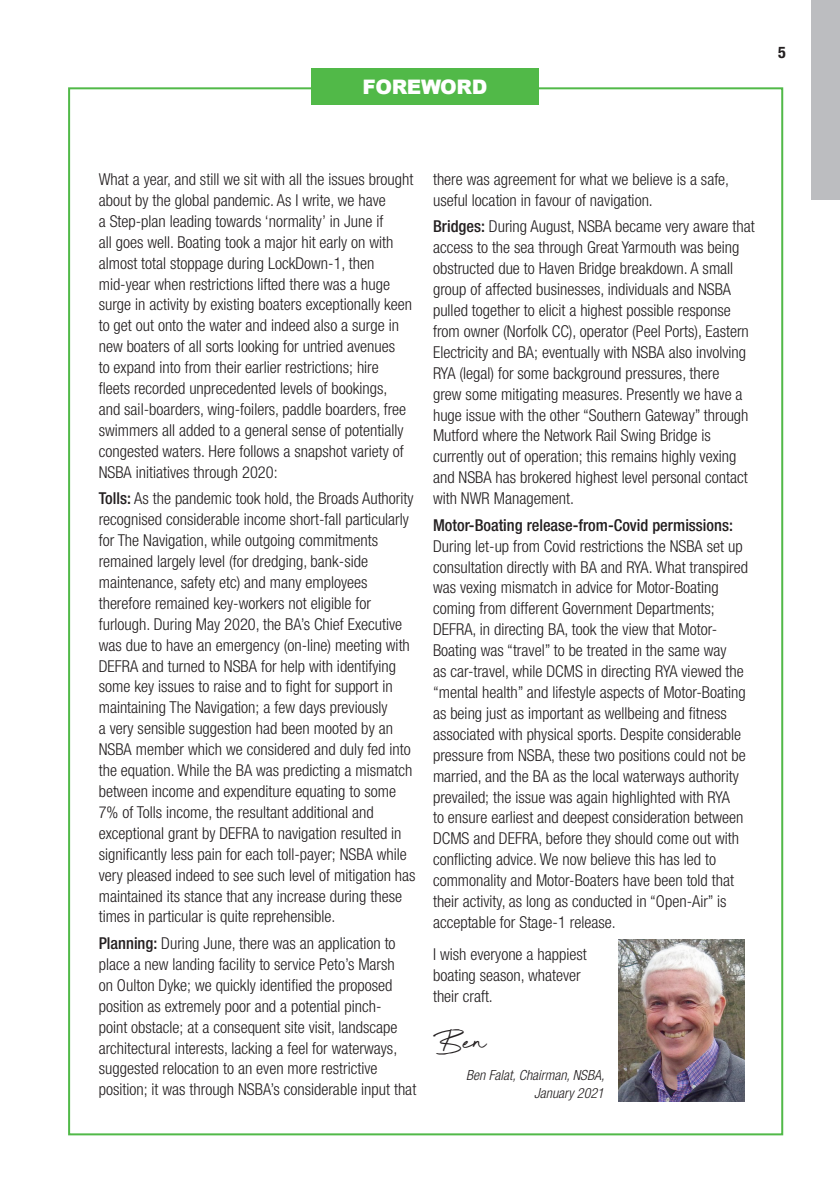
<style>
.page{position:relative;width:840px;height:1191px;background:#fff}
.page>*{position:absolute;margin:0;border:0;box-sizing:border-box;transform-origin:0 0}
.t1{font:36px "Beyond Infinity";color:#231f20}
.bold_GREEN_heads{font:900 20px "Arial";letter-spacing:-.02em;color:#fff}
.t2{font:300 condensed 16.4px/20.8px "Helvetica Neue";color:#231f20}
.t3{font:700 condensed 16px "Helvetica Neue";color:#231f20}
.t4{font:italic 300 condensed 14px/18px "Helvetica Neue";color:#231f20;text-align:right}
.s1{font-weight:500}
</style>
<div class="page">
<div style="left:311px;top:68px;width:228px;height:37px;background:#51b948"></div>
<img style="left:618px;top:939px;width:126px;height:162px">
<div style="left:811px;top:0;width:28px;height:199px;background:#bcbdc0"></div>
<p class="bold_GREEN_heads" style="left:362px;top:72px;width:126px">FOREWORD</p>
<p class="t3" style="left:777px;top:42px;width:9px">5</p>
<p class="t2" style="left:99px;top:168px;width:316px">What a year, and still we sit with all the issues brought about by the global pandemic. As I write, we have<br>a Step-plan leading towards ‘normality’ in June if<br>all goes well. Boating took a major hit early on with almost total stoppage during LockDown-1, then mid-year when restrictions lifted there was a huge surge in activity by existing boaters exceptionally keen to get out onto the water and indeed also a surge in new boaters of all sorts looking for untried avenues<br>to expand into from their earlier restrictions; hire fleets recorded unprecedented levels of bookings,<br>and sail-boarders, wing-foilers, paddle boarders, free swimmers all added to a general sense of potentially congested waters. Here follows a snapshot variety of NSBA initiatives through 2020:</p>
<p class="t2" style="left:99px;top:488px;width:318px"><span class="s1">Tolls:</span> As the pandemic took hold, the Broads Authority recognised considerable income short-fall particularly for The Navigation, while outgoing commitments remained largely level (for dredging, bank-side maintenance, safety etc) and many employees therefore remained key-workers not eligible for furlough. During May 2020, the BA’s Chief Executive was due to have an emergency (on-line) meeting with DEFRA and turned to NSBA for help with identifying some key issues to raise and to fight for support in maintaining The Navigation; a few days previously<br>a very sensible suggestion had been mooted by an NSBA member which we considered and duly fed into the equation. While the BA was predicting a mismatch between income and expenditure equating to some 7% of Tolls income, the resultant additional and exceptional grant by DEFRA to navigation resulted in significantly less pain for each toll-payer; NSBA while very pleased indeed to see such level of mitigation has maintained its stance that any increase during these times in particular is quite reprehensible.</p>
<p class="t2" style="left:99px;top:932px;width:319px"><span class="s1">Planning:</span> During June, there was an application to place a new landing facility to service Peto’s Marsh<br>on Oulton Dyke; we quickly identified the proposed position as extremely poor and a potential pinch-<br>point obstacle; at a consequent site visit, landscape architectural interests, lacking a feel for waterways, suggested relocation to an even more restrictive position; it was through NSBA’s considerable input that</p>
<p class="t2" style="left:433px;top:168px;width:297px">there was agreement for what we believe is a safe, useful location in favour of navigation.</p>
<p class="t2" style="left:433px;top:216px;width:323px"><span class="s1">Bridges:</span> During August, NSBA became very aware that access to the sea through Great Yarmouth was being obstructed due to Haven Bridge breakdown. A small group of affected businesses, individuals and NSBA pulled together to elicit a highest possible response from owner (Norfolk CC), operator (Peel Ports), Eastern Electricity and BA; eventually with NSBA also involving RYA (legal) for some background pressures, there<br>grew some mitigating measures. Presently we have a huge issue with the other “Southern Gateway” through Mutford where the Network Rail Swing Bridge is currently out of operation; this remains highly vexing and NSBA has brokered highest level personal contact with NWR Management.</p>
<p class="t2" style="left:433px;top:514px;width:316px"><span class="s1">Motor-Boating release-from-Covid permissions:<br></span>During let-up from Covid restrictions the NSBA set up consultation directly with BA and RYA. What transpired was vexing mismatch in advice for Motor-Boating coming from different Government Departments; DEFRA, in directing BA, took the view that Motor-Boating was “travel” to be treated in the same way<br>as car-travel, while DCMS in directing RYA viewed the “mental health” and lifestyle aspects of Motor-Boating as being just as important as wellbeing and fitness associated with physical sports. Despite considerable pressure from NSBA, these two positions could not be married, and the BA as the local waterways authority prevailed; the issue was again highlighted with RYA<br>to ensure earliest and deepest consideration between DCMS and DEFRA, before they should come out with conflicting advice. We now believe this has led to commonality and Motor-Boaters have been told that their activity, as long as conducted in “Open-Air” is acceptable for Stage-1 release.</p>
<p class="t2" style="left:433px;top:943px;width:155px">I wish everyone a happiest boating season, whatever their craft.</p>
<p class="t1" style="left:433px;top:1022px;width:54px">Ben</p>
<p class="t4" style="left:466px;top:1066px;width:140px">Ben Falat, Chairman, NSBA,<br>January 2021</p>
</div>
